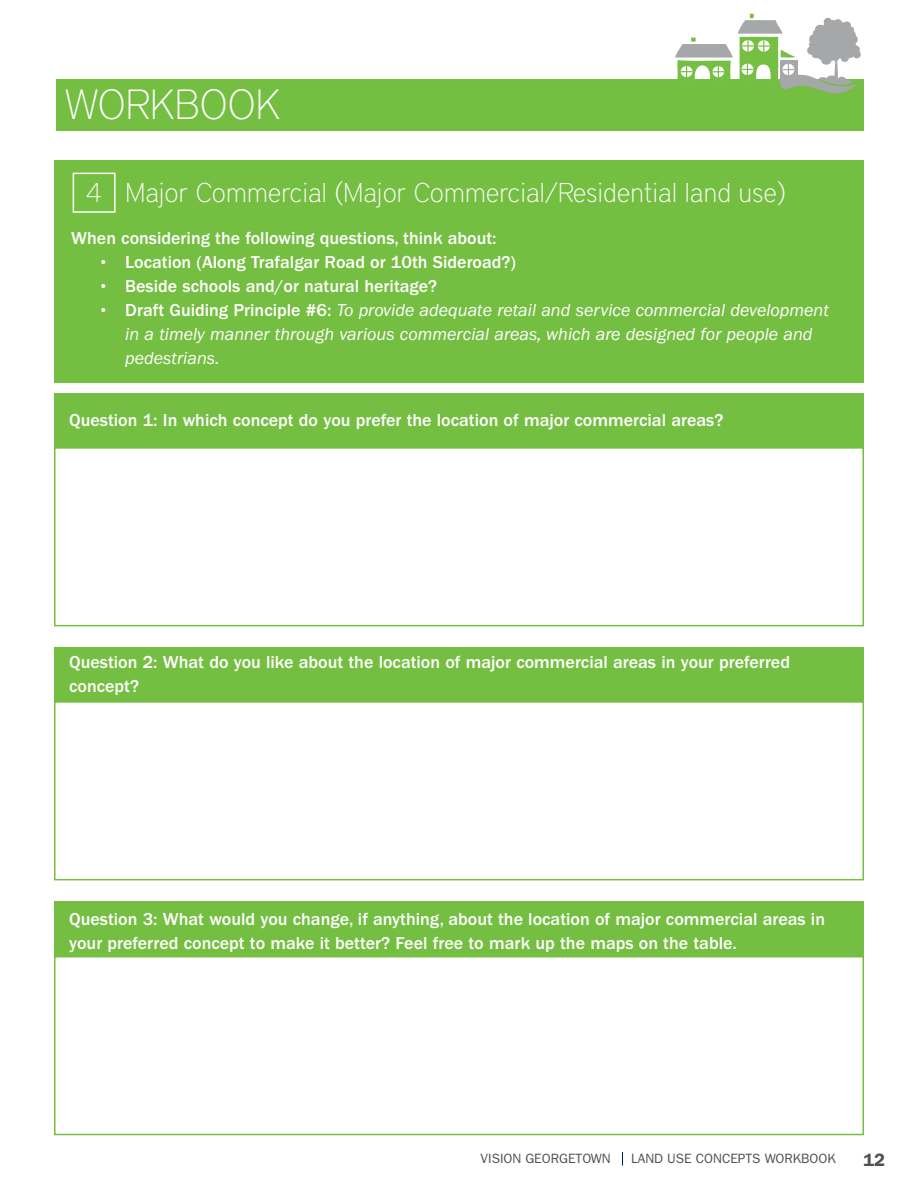
<style>
.page{position:relative;width:918px;height:1188px;background:#fff}
.page>*{position:absolute;margin:0;border:0;box-sizing:border-box;transform-origin:0 0}
.t1{font:100 42px "District";color:#fff}
.t2{font:100 27px "District";color:#fff}
.t3{font:500 18px/24px "ITC Franklin Gothic Std";color:#fff}
.t4{font:italic 18px/24px "ITC Franklin Gothic Std";color:#fff}
.t5{font:600 18px "ITC Franklin Gothic Std";color:#4e5052}
.t6{font:13.5px "ITC Franklin Gothic Std";color:#4e5052}
.s1{font-weight:500;font-style:normal}
</style>
<div class="page">
<svg style="left:622px;top:1152px;width:1px;height:14px"></svg>
<div style="left:56px;top:79px;width:808px;height:52px;background:#74be41"></div>
<svg style="left:675px;top:14px;width:186px;height:79px"></svg>
<div style="left:54px;top:160px;width:810px;height:222px;background:#74be41"></div>
<div style="left:73px;top:173px;width:43px;height:40px;border:2px solid #fff"></div>
<div style="left:54px;top:393px;width:810px;height:54px;background:#74be41"></div>
<div style="left:54px;top:902px;width:810px;height:54px;background:#74be41"></div>
<div style="left:54px;top:647px;width:810px;height:54px;background:#74be41"></div>
<div style="left:54px;top:447px;width:810px;height:179px;border:2px solid #74be41"></div>
<div style="left:54px;top:956px;width:810px;height:179px;border:2px solid #74be41"></div>
<div style="left:54px;top:701px;width:810px;height:179px;border:2px solid #74be41"></div>
<p class="t1" style="left:64px;top:79px;width:218px">WORKBOOK</p>
<p class="t2" style="left:86px;top:177px;width:18px">4</p>
<p class="t2" style="left:125px;top:177px;width:662px">Major Commercial (Major Commercial/Residential land use)</p>
<p class="t3" style="left:71px;top:227px;width:427px">When considering the following questions, think about:</p>
<p class="t3" style="left:98px;top:251px;width:419px">• Location (Along Trafalgar Road or 10th Sideroad?)</p>
<p class="t3" style="left:98px;top:275px;width:341px">• Beside schools and/or natural heritage?</p>
<p class="t4" style="left:125px;top:299px;width:705px;text-indent:-27px"><span class="s1">• Draft Guiding Principle #6:</span> To provide adequate retail and service commercial development in a timely manner through various commercial areas, which are designed for people and pedestrians.</p>
<p class="t3" style="left:69px;top:409px;width:656px">Question 1: In which concept do you prefer the location of major commercial areas?</p>
<p class="t3" style="left:69px;top:651px;width:722px">Question 2: What do you like about the location of major commercial areas in your preferred concept?</p>
<p class="t3" style="left:69px;top:907px;width:757px">Question 3: What would you change, if anything, about the location of major commercial areas in your preferred concept to make it better? Feel free to mark up the maps on the table.</p>
<p class="t6" style="left:481px;top:1150px;width:132px">VISION GEORGETOWN</p>
<p class="t6" style="left:631px;top:1150px;width:206px">LAND USE CONCEPTS WORKBOOK</p>
<p class="t5" style="left:863px;top:1149px;width:23px">12</p>
</div>
